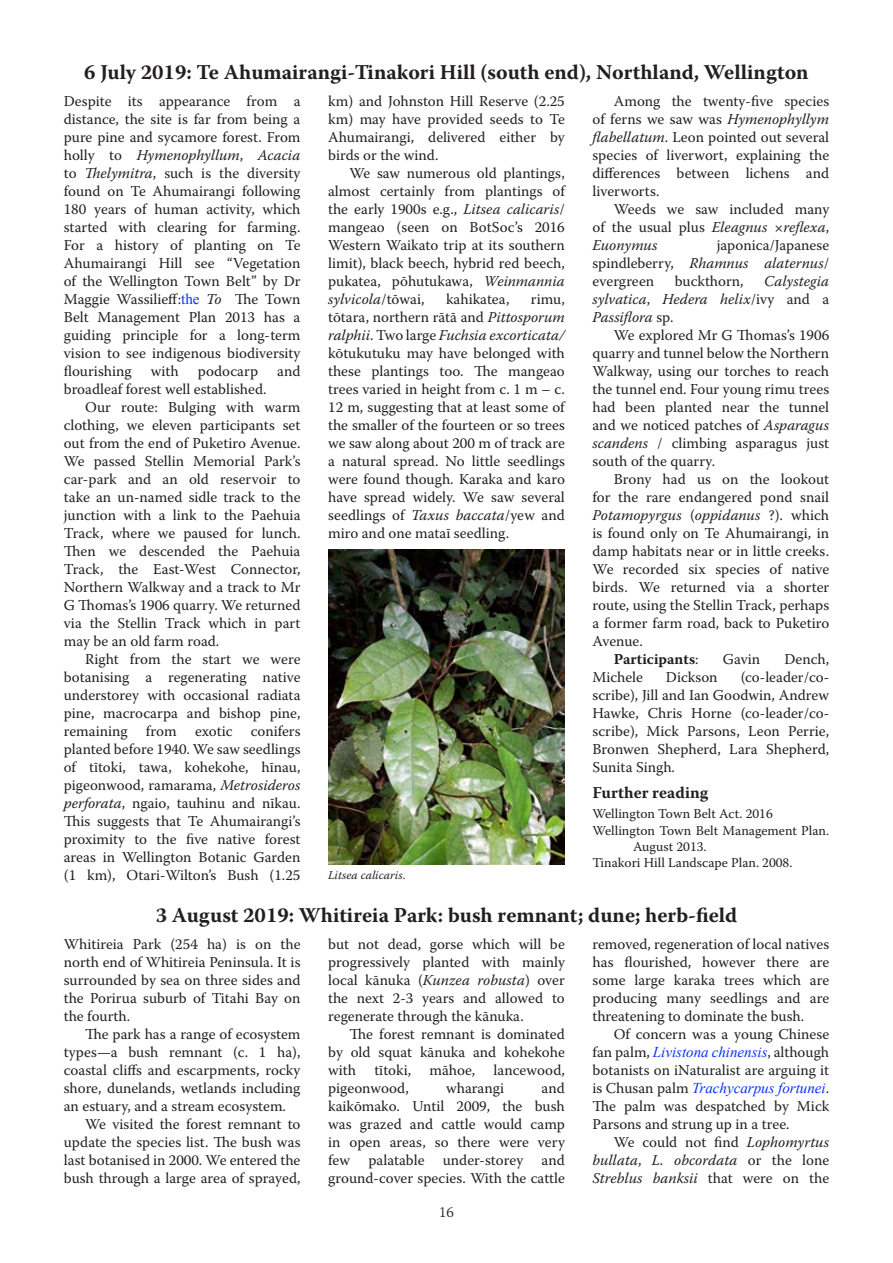
<style>
.page{position:relative;width:893px;height:1263px;background:#fff}
.page>*{position:absolute;margin:0;border:0;box-sizing:border-box;transform-origin:0 0}
.Trip_report_headline{font:700 21px "Warnock Pro";color:#231f20}
.Heading_2{font:700 16.5px "Warnock Pro";color:#231f20}
.Body_text{font:15px/18px "Warnock Pro";color:#231f20;text-align:justify}
.Body_first{font:15px/18px "Warnock Pro";color:#231f20;text-align:justify}
.Trip_participants{font:15px/18px "Warnock Pro";color:#231f20;text-align:justify}
.Body_text-2{font:italic 15px/18px "Warnock Pro";color:#231f20;text-align:justify}
.Trip_participants-2{font:700 15px "Warnock Pro";color:#231f20}
.t1{font:300 15px "Warnock Pro";color:#231f20}
.References{font:13.5px/16.2px "Warnock Pro";color:#231f20}
.t2{font:italic 12px "Warnock Pro";color:#231f20}
.s1{font-style:italic}
.s2{font-family:"Times New Roman";color:#0831ff}
.s3{font-style:normal}
.s4{font-weight:400}
.s5{font-family:"Times New Roman";font-style:italic;color:#0831ff}
</style>
<div class="page">
<img style="left:328px;top:549px;width:237px;height:316px">
<p class="Trip_report_headline" style="left:84px;top:60px;width:726px">6 July 2019: Te Ahumairangi-Tinakori Hill (south end), Northland, Wellington</p>
<p class="Body_first" style="left:64px;top:92px;width:238px">Despite its appearance from a distance, the site is far from being a pure pine and sycamore forest. From holly to <span class="s1">Hymenophyllum</span>, <span class="s1">Acacia </span>to <span class="s1">Thelymitra</span>, such is the diversity found on Te Ahumairangi following 180 years of human activity, which started with clearing for farming.<br>For a history of planting on Te Ahumairangi Hill see “Vegetation of the Wellington Town Belt” by Dr Maggie Wassilieff:<span class="s2">the</span> <span class="s1">To</span> The Town Belt Management Plan 2013 has a guiding principle for a long-term vision to see indigenous biodiversity flourishing</p>
<p class="Body_text" style="left:328px;top:92px;width:238px">km) and Johnston Hill Reserve (2.25 km) may have provided seeds to Te Ahumairangi, delivered either by birds or the wind.</p>
<p class="Body_text" style="left:328px;top:164px;width:238px;text-indent:21px">We saw numerous old plantings, almost certainly from plantings of the early 1900s e.g., <span class="s1">Litsea calicaris</span>/ mangeao (seen on BotSoc’s 2016<br>Western Waikato trip at its southern limit), black beech, hybrid red beech, pukatea, pōhutukawa, <span class="s1">Weinmannia sylvicola</span>/tōwai,</p>
<p class="Body_text" style="left:592px;top:92px;width:238px;text-indent:21px">Among the twenty-five species of ferns we saw was <span class="s1">Hymenophyllym flabellatum</span>. Leon pointed out several species of liverwort, explaining the differences between lichens and liverworts.</p>
<p class="Body_text" style="left:592px;top:200px;width:238px;text-indent:21px">Weeds we saw included many of the usual plus <span class="s1">Eleagnus</span> ×<span class="s1">reflexa</span>, <span class="s1">Euonymus</span></p>
<p class="Body_text" style="left:592px;top:236px;width:238px;text-indent:124px">japonica/Japanese spindleberry, <span class="s1">Rhamnus alaternus</span>/ evergreen</p>
<p class="Body_text" style="left:675px;top:272px;width:70px">buckthorn,</p>
<p class="Body_text-2" style="left:592px;top:272px;width:238px;text-indent:172px">Calystegia sylvatica<span class="s3">,</span> Hedera helix<span class="s3">/ivy and a </span>Passiflora <span class="s3">sp.</span></p>
<p class="Body_text" style="left:592px;top:326px;width:238px;text-indent:21px">We explored Mr G Thomas’s 1906 quarry and tunnel below the Northern Walkway, using our torches to reach the tunnel end. Four young rimu trees had been planted near the tunnel and we noticed patches of <span class="s1">Asparagus scandens</span> / climbing asparagus just south of the quarry.</p>
<p class="Body_text" style="left:592px;top:470px;width:238px;text-indent:21px">Brony had us on the lookout for the rare endangered pond snail <span class="s1">Potamopyrgus</span> (<span class="s1">oppidanus</span> ?). which is found only on Te Ahumairangi, in damp habitats near or in little creeks.<br>We recorded six species of native birds. We returned via a shorter route, using the Stellin Track, perhaps a former farm road, back to Puketiro Avenue.</p>
<p class="Trip_participants-2" style="left:614px;top:650px;width:86px">Participants<span class="s4">:</span></p>
<p class="Trip_participants" style="left:723px;top:650px;width:39px">Gavin</p>
<p class="Trip_participants" style="left:784px;top:650px;width:46px">Dench,</p>
<p class="Trip_participants" style="left:592px;top:668px;width:52px">Michele</p>
<p class="Trip_participants" style="left:666px;top:668px;width:53px">Dickson</p>
<p class="Body_text" style="left:446px;top:290px;width:65px">kahikatea,</p>
<p class="Body_text" style="left:328px;top:290px;width:238px;text-indent:203px">rimu, tōtara, northern rātā and <span class="s1">Pittosporum ralphii</span>. Two large <span class="s1">Fuchsia excorticata/ </span>kōtukutuku may have belonged with these plantings too. The mangeao trees varied in height from c. 1 m – c.<br>12 m, suggesting that at least some of the smaller of the fourteen or so trees we saw along about 200 m of track are a natural spread. No little seedlings were found though. Karaka and karo have spread widely. We saw several seedlings of <span class="s1">Taxus baccata</span>/yew and miro and one mataī seedling.</p>
<p class="Body_first" style="left:151px;top:362px;width:29px">with</p>
<p class="Body_first" style="left:198px;top:362px;width:62px">podocarp</p>
<p class="Body_first" style="left:277px;top:362px;width:25px">and</p>
<p class="Body_first" style="left:64px;top:380px;width:204px">broadleaf forest well established.</p>
<p class="Body_text" style="left:64px;top:398px;width:238px;text-indent:21px">Our route: Bulging with warm clothing, we eleven participants set out from the end of Puketiro Avenue.<br>We passed Stellin Memorial Park’s car-park and an old reservoir to take an un-named sidle track to the junction with a link to the Paehuia Track, where we paused for lunch.<br>Then we descended the Paehuia Track, the East-West Connector, Northern Walkway and a track to Mr G Thomas’s 1906 quarry. We returned via the Stellin Track which in part may be an old farm road.</p>
<p class="Body_text" style="left:64px;top:650px;width:238px;text-indent:21px">Right from the start we were botanising a regenerating native understorey with occasional radiata pine, macrocarpa and bishop pine, remaining from exotic conifers planted before 1940. We saw seedlings of tītoki, tawa, kohekohe, hīnau, pigeonwood, ramarama, <span class="s1">Metrosideros perforata</span>, ngaio, tauhinu and nīkau.<br>This suggests that Te Ahumairangi’s proximity to the five native forest areas in Wellington Botanic Garden (1 km), Otari-Wilton’s Bush (1.25</p>
<p class="Trip_participants" style="left:592px;top:668px;width:238px;text-indent:148px">(co-leader/co&shy;scribe), Jill and Ian Goodwin, Andrew Hawke, Chris Horne (co-leader/co&shy;scribe), Mick Parsons, Leon Perrie, Bronwen Shepherd, Lara Shepherd, Sunita Singh.</p>
<p class="Heading_2" style="left:592px;top:783px;width:117px">Further reading</p>
<p class="References" style="left:592px;top:806px;width:182px">Wellington Town Belt Act. 2016</p>
<p class="References" style="left:633px;top:822px;width:198px;text-indent:-40px">Wellington Town Belt Management Plan.<br>August 2013.</p>
<p class="References" style="left:592px;top:854px;width:201px">Tinakori Hill Landscape Plan. 2008.</p>
<p class="Trip_report_headline" style="left:156px;top:902px;width:583px">3 August 2019: Whitireia Park: bush remnant; dune; herb-field</p>
<p class="Body_first" style="left:64px;top:934px;width:238px">Whitireia Park (254 ha) is on the north end of Whitireia Peninsula. It is surrounded by sea on three sides and the Porirua suburb of Titahi Bay on the fourth.</p>
<p class="Body_text" style="left:64px;top:1024px;width:238px;text-indent:21px">The park has a range of ecosystem types—a bush remnant (c. 1 ha), coastal cliffs and escarpments, rocky shore, dunelands, wetlands including an estuary, and a stream ecosystem.</p>
<p class="Body_text" style="left:64px;top:1114px;width:238px;text-indent:21px">We visited the forest remnant to update the species list. The bush was last botanised in 2000. We entered the bush through a large area of sprayed,</p>
<p class="t2" style="left:328px;top:868px;width:79px">Litsea calicaris<span class="s3">.</span></p>
<p class="Body_text" style="left:328px;top:934px;width:238px">but not dead, gorse which will be progressively planted with mainly local kānuka (<span class="s1">Kunzea robusta</span>) over the next 2-3 years and allowed to regenerate through the kānuka.</p>
<p class="Body_text" style="left:328px;top:1024px;width:238px;text-indent:21px">The forest remnant is dominated by old squat kānuka and kohekohe with tītoki, māhoe, lancewood, pigeonwood,</p>
<p class="Body_text" style="left:592px;top:934px;width:238px">removed, regeneration of local natives has flourished, however there are some large karaka trees which are producing many seedlings and are threatening to dominate the bush.</p>
<p class="Body_text" style="left:592px;top:1024px;width:238px;text-indent:21px">Of concern was a young Chinese fan palm, <span class="s5">Livistona chinensis</span>, although botanists on iNaturalist are arguing it is Chusan palm <span class="s5">Trachycarpus fortunei</span>.<br>The palm was despatched by Mick Parsons and strung up in a tree.</p>
<p class="Body_text-2" style="left:592px;top:1132px;width:238px;text-indent:21px"><span class="s3">We could not find</span> Lophomyrtus bullata<span class="s3">,</span> L. obcordata <span class="s3">or the lone </span>Streblus banksii <span class="s3">that were on the</span></p>
<p class="Body_text" style="left:328px;top:1078px;width:238px;text-indent:213px">and kaikōmako. Until 2009, the bush was grazed and cattle would camp in open areas, so there were very few palatable under-storey and ground-cover species. With the cattle</p>
<p class="Body_text" style="left:446px;top:1078px;width:60px">wharangi</p>
<p class="t1" style="left:439px;top:1203px;width:16px">16</p>
</div>
